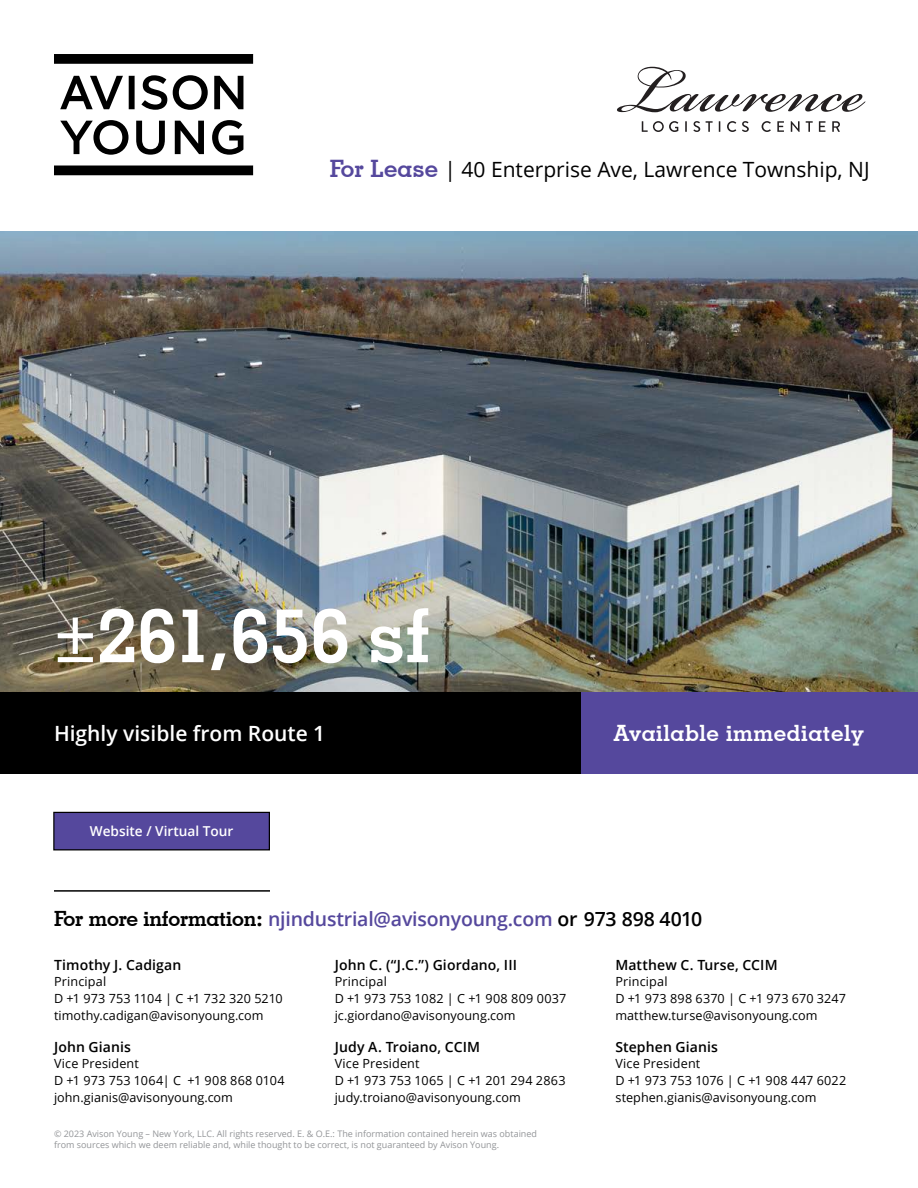
<style>
.page{position:relative;width:918px;height:1188px;background:#fff}
.page>*{position:absolute;margin:0;border:0;box-sizing:border-box;transform-origin:0 0}
.t1{font:700 75px "Geometric Slab 703 BT";color:#fff}
.t2{font:700 22.5px "Geometric Slab 703 BT";letter-spacing:.025em;color:#fff}
.t3{font:21px "Open Sans";color:#000}
.t4{font:600 21px "Open Sans";color:#fff}
.t5{font:600 19.5px "Open Sans";letter-spacing:-.01em;color:#55489d}
.t6{font:600 13.95px "Open Sans";letter-spacing:.01em;color:#000}
.t7{font:600 13.65px "Open Sans";color:#fff}
.t8{font:12.6px/16.8px "Open Sans";letter-spacing:.005em;color:#000}
.t9{font:9px/10.8px "Open Sans";color:#939598}
.s1{font-family:"Geometric Slab 703 BT";font-weight:700;font-size:24px;color:#55489d}
.s2{font-family:"Open Sans";font-weight:400}
.s3{font-family:"Geometric Slab 703 BT";font-weight:700;font-size:21px;color:#000}
.s4{color:#000}
</style>
<div class="page">
<img style="left:0;top:231px;width:918px;height:461px">
<svg style="left:54px;top:54px;width:199px;height:10px;background:#050505"></svg>
<div style="left:54px;top:166px;width:199px;height:9px;background:#000"></div>
<svg style="left:60px;top:76px;width:63px;height:33px"></svg>
<svg style="left:129px;top:76px;width:6px;height:33px"></svg>
<svg style="left:141px;top:75px;width:26px;height:35px"></svg>
<svg style="left:173px;top:75px;width:35px;height:35px"></svg>
<svg style="left:214px;top:76px;width:29px;height:33px"></svg>
<svg style="left:60px;top:120px;width:68px;height:35px"></svg>
<svg style="left:136px;top:121px;width:29px;height:34px"></svg>
<svg style="left:175px;top:121px;width:29px;height:33px"></svg>
<svg style="left:212px;top:120px;width:31px;height:35px"></svg>
<div style="left:580px;top:692px;width:338px;height:82px;background:#55489d"></div>
<div style="left:0;top:692px;width:580px;height:82px;background:#000"></div>
<svg style="left:617px;top:67px;width:249px;height:45px"></svg>
<svg style="left:642px;top:121px;width:36px;height:11px"></svg>
<svg style="left:685px;top:121px;width:2px;height:11px"></svg>
<svg style="left:693px;top:121px;width:7px;height:11px"></svg>
<svg style="left:706px;top:121px;width:7px;height:11px"></svg>
<svg style="left:727px;top:121px;width:9px;height:11px"></svg>
<svg style="left:742px;top:121px;width:7px;height:11px"></svg>
<svg style="left:762px;top:121px;width:9px;height:11px"></svg>
<svg style="left:777px;top:121px;width:7px;height:11px"></svg>
<svg style="left:791px;top:121px;width:9px;height:11px"></svg>
<svg style="left:806px;top:121px;width:7px;height:11px"></svg>
<svg style="left:819px;top:121px;width:6px;height:11px"></svg>
<svg style="left:832px;top:121px;width:8px;height:11px"></svg>
<div style="left:54px;top:812px;width:215px;height:38px;background:#55489d"></div>
<div style="left:53px;top:812px;width:217px;height:38px;border:1px solid #000"></div>
<hr style="left:54px;top:890px;width:216px;height:2px;background:#000">
<h3 class="t3" style="left:330px;top:155px;width:541px"><span class="s1">For Lease</span> | 40 Enterprise Ave, Lawrence Township, NJ</h3>
<h1 class="t1" style="left:54px;top:590px;width:378px"><span class="s2">±</span>261,656 sf</h1>
<h3 class="t4" style="left:54px;top:719px;width:273px">Highly visible from Route 1</h3>
<h2 class="t2" style="left:614px;top:720px;width:252px">Available immediately</h2>
<p class="t7" style="left:90px;top:822px;width:145px">Website / Virtual Tour</p>
<h3 class="t5" style="left:54px;top:905px;width:650px"><span class="s3">For more information:</span> njindustrial@avisonyoung.com <span class="s4">or 973 898 4010</span></h3>
<p class="t6" style="left:54px;top:955px;width:129px">Timothy J. Cadigan</p>
<p class="t8" style="left:54px;top:973px;width:230px">Principal<br>D +1 973 753 1104 | C +1 732 320 5210 timothy.cadigan@avisonyoung.com</p>
<p class="t6" style="left:54px;top:1037px;width:78px">John Gianis</p>
<p class="t8" style="left:54px;top:1055px;width:232px">Vice President<br>D +1 973 753 1064| C +1 908 868 0104 john.gianis@avisonyoung.com</p>
<p class="t6" style="left:335px;top:955px;width:184px">John C. (“J.C.”) Giordano, III</p>
<p class="t8" style="left:335px;top:973px;width:233px">Principal<br>D +1 973 753 1082 | C +1 908 809 0037 jc.giordano@avisonyoung.com</p>
<p class="t6" style="left:335px;top:1037px;width:147px">Judy A. Troiano, CCIM</p>
<p class="t8" style="left:335px;top:1055px;width:232px">Vice President<br>D +1 973 753 1065 | C +1 201 294 2863 judy.troiano@avisonyoung.com</p>
<p class="t6" style="left:615px;top:955px;width:164px">Matthew C. Turse, CCIM</p>
<p class="t8" style="left:615px;top:973px;width:232px">Principal<br>D +1 973 898 6370 | C +1 973 670 3247 matthew.turse@avisonyoung.com</p>
<p class="t6" style="left:615px;top:1037px;width:104px">Stephen Gianis</p>
<p class="t8" style="left:615px;top:1055px;width:232px">Vice President<br>D +1 973 753 1076 | C +1 908 447 6022 stephen.gianis@avisonyoung.com</p>
<p class="t9" style="left:54px;top:1128px;width:485px">© 2023 Avison Young – New York, LLC. All rights reserved. E. &amp; O.E.: The information contained herein was obtained from sources which we deem reliable and, while thought to be correct, is not guaranteed by Avison Young.</p>
</div>
